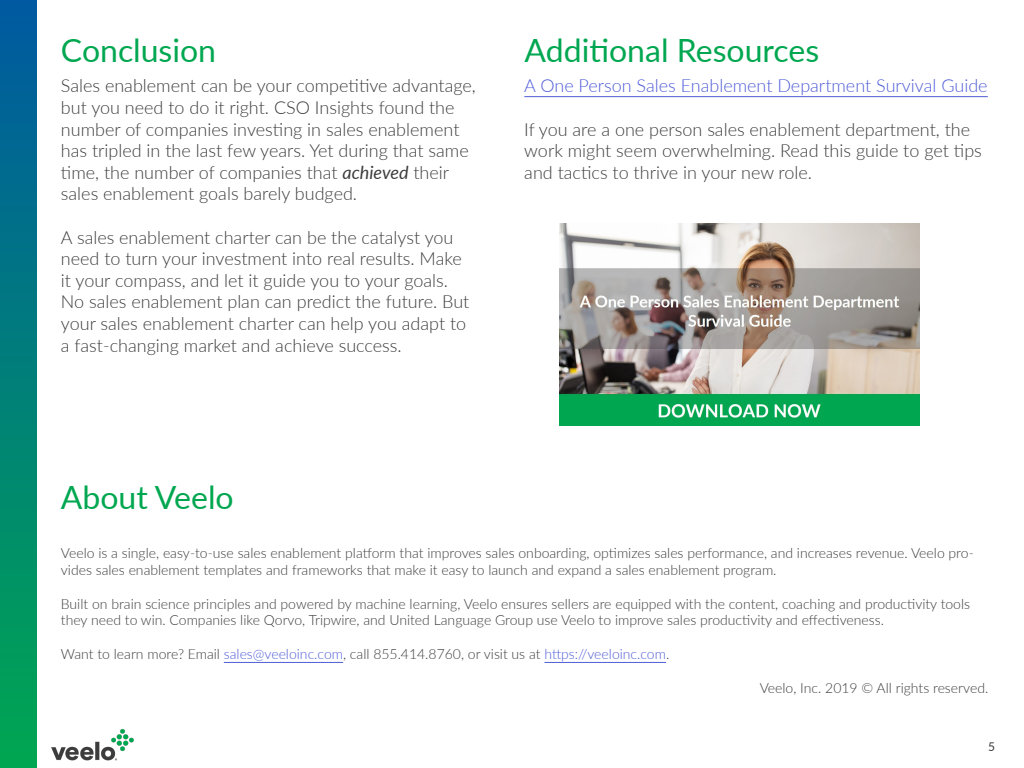
<style>
.page{position:relative;width:1024px;height:768px;background:#fff}
.page>*{position:absolute;margin:0;border:0;box-sizing:border-box;transform-origin:0 0}
.t1{font:32px "Lato";color:#00a750}
.t2{font:300 18px/21.6px "Lato";color:#3c3c3c}
.t3{font:300 18px "Lato";color:#4f5cd6}
.t4{font:300 14px/16.8px "Lato";color:#3c3c3c}
.t5{font:12px "Lato";color:#3c3c3c}
.s1{font-weight:400;font-style:italic}
.s2{color:#4f5cd6}
</style>
<div class="page">
<hr style="left:224px;top:662px;width:119px;height:1px;background:#4f5cd6">
<hr style="left:544px;top:662px;width:122px;height:1px;background:#4f5cd6">
<div style="left:0;top:0;width:36px;height:768px;background:linear-gradient(to bottom,#0059a1,#00a651)"></div>
<img style="left:51px;top:729px;width:83px;height:32px">
<hr style="left:524px;top:96px;width:464px;height:1px;background:#4f5cd6">
<img style="left:559px;top:223px;width:360px;height:203px">
<p class="t1" style="left:61px;top:27px;width:157px">Conclusion</p>
<p class="t2" style="left:61px;top:74px;width:416px">Sales enablement can be your competitive advantage, but you need to do it right. CSO Insights found the number of companies investing in sales enablement has tripled in the last few years. Yet during that same time, the number of companies that <span class="s1">achieved</span> their sales enablement goals barely budged.</p>
<p class="t2" style="left:61px;top:226px;width:410px">A sales enablement charter can be the catalyst you need to turn your investment into real results. Make it your compass, and let it guide you to your goals.<br>No sales enablement plan can predict the future. But your sales enablement charter can help you adapt to a fast-changing market and achieve success.</p>
<p class="t1" style="left:525px;top:27px;width:296px">Additional Resources</p>
<p class="t3" style="left:524px;top:73px;width:465px">A One Person Sales Enablement Department Survival Guide</p>
<p class="t2" style="left:524px;top:118px;width:459px">If you are a one person sales enablement department, the work might seem overwhelming. Read this guide to get tips and tactics to thrive in your new role.</p>
<p class="t1" style="left:61px;top:474px;width:174px">About Veelo</p>
<p class="t4" style="left:61px;top:544px;width:915px">Veelo is a single, easy-to-use sales enablement platform that improves sales onboarding, optimizes sales performance, and increases revenue. Veelo pro&shy;vides sales enablement templates and frameworks that make it easy to launch and expand a sales enablement program.</p>
<p class="t4" style="left:61px;top:595px;width:911px">Built on brain science principles and powered by machine learning, Veelo ensures sellers are equipped with the content, coaching and productivity tools they need to win. Companies like Qorvo, Tripwire, and United Language Group use Veelo to improve sales productivity and effectiveness.</p>
<p class="t4" style="left:61px;top:645px;width:610px">Want to learn more? Email <span class="s2">sales@veeloinc.com</span>, call 855.414.8760, or visit us at <span class="s2">https://veeloinc.com</span>.</p>
<p class="t4" style="left:760px;top:679px;width:230px">Veelo, Inc. 2019 © All rights reserved.</p>
<p class="t5" style="left:988px;top:738px;width:8px">5</p>
</div>
